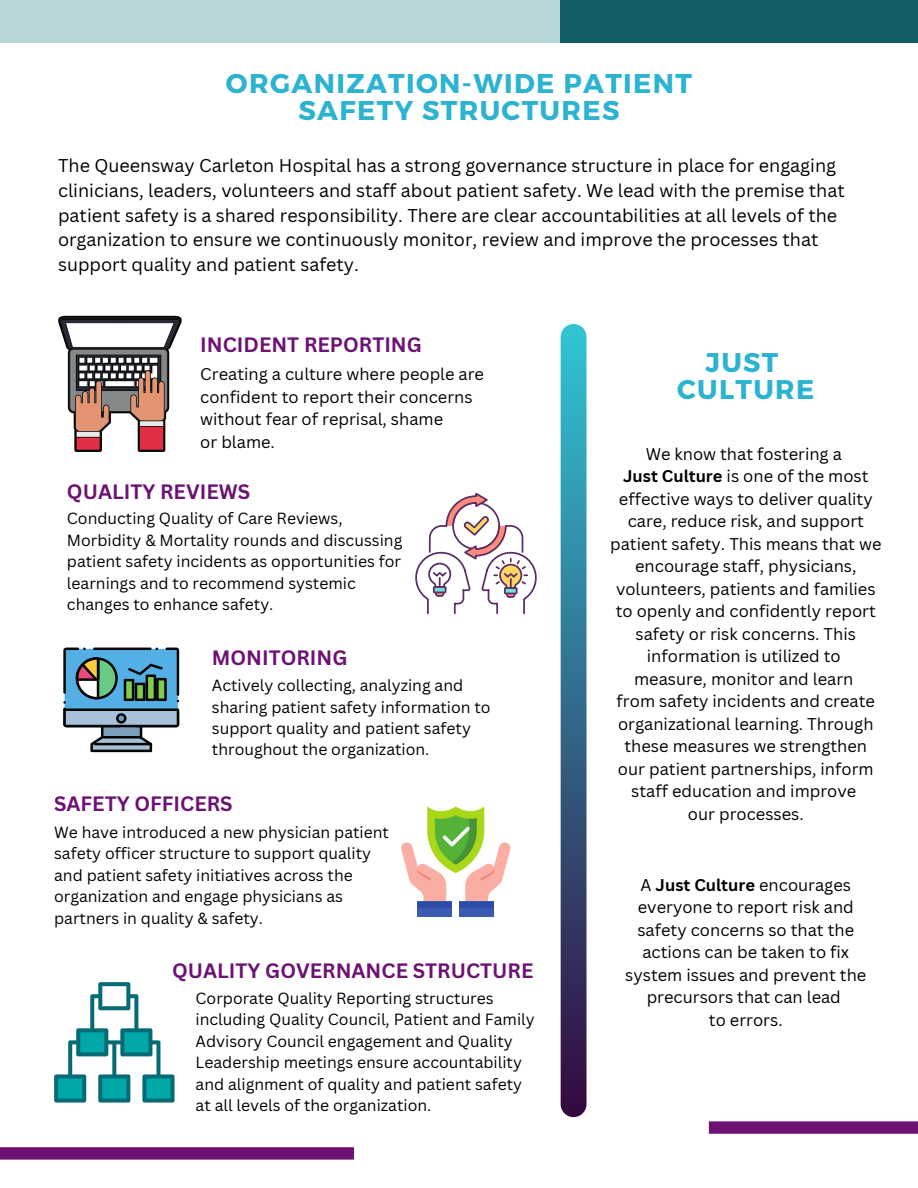
<style>
.page{position:relative;width:918px;height:1188px;background:#fff}
.page>*{position:absolute;margin:0;border:0;box-sizing:border-box;transform-origin:0 0}
.t1{font:700 27.15px/27px "Montserrat";letter-spacing:.05em;color:#2bb3d1;text-align:center}
.t2{font:700 27px/27px "Montserrat";letter-spacing:.05em;color:#2bb3d1;text-align:center}
.t3{font:700 20.25px "Canva Sans";color:#6d1274}
.t4{font:18px/24.8px "Canva Sans";color:#000}
.t5{font:16.5px/22.5px "Canva Sans";color:#000;text-align:center}
.t6{font:15.75px/21.3px "Canva Sans";color:#000}
.s1{font-weight:700}
</style>
<div class="page">
<div style="left:0;top:0;width:561px;height:42px;background:#b9d6da"></div>
<div style="left:560px;top:0;width:358px;height:42px;background:#135f66"></div>
<div style="left:709px;top:1121px;width:209px;height:13px;background:#6d1274"></div>
<div style="left:0;top:1147px;width:354px;height:13px;background:#6d1274"></div>
<svg style="left:58px;top:316px;width:124px;height:136px"></svg>
<svg style="left:415px;top:493px;width:122px;height:121px"></svg>
<svg style="left:63px;top:648px;width:116px;height:104px;background:#6f97a6"></svg>
<div style="left:460px;top:902px;width:34px;height:15px;background:#3b5bb2"></div>
<div style="left:418px;top:902px;width:34px;height:15px;background:#3b5bb2"></div>
<div style="left:460px;top:902px;width:34px;height:5px;background:#2b4da7"></div>
<div style="left:418px;top:902px;width:34px;height:5px;background:#2b4da7"></div>
<svg style="left:401px;top:807px;width:109px;height:95px"></svg>
<svg style="left:54px;top:982px;width:121px;height:121px"></svg>
<div style="left:561px;top:324px;width:26px;height:793px;background:linear-gradient(to bottom,#30c5d2,#34093e);border-radius:13px"></div>
<h1 class="t1" style="left:226px;top:68px;width:468px">ORGANIZATION-WIDE PATIENT<br>SAFETY STRUCTURES</h1>
<p class="t4" style="left:58px;top:153px;width:788px">The Queensway Carleton Hospital has a strong governance structure in place for engaging clinicians, leaders, volunteers and staff about patient safety. We lead with the premise that patient safety is a shared responsibility. There are clear accountabilities at all levels of the organization to ensure we continuously monitor, review and improve the processes that support quality and patient safety.</p>
<p class="t3" style="left:200px;top:330px;width:223px">INCIDENT REPORTING</p>
<p class="t5" style="left:200px;top:362px;width:285px;text-align:left">Creating a culture where people are confident to report their concerns without fear of reprisal, shame<br>or blame.</p>
<p class="t3" style="left:67px;top:477px;width:185px">QUALITY REVIEWS</p>
<p class="t6" style="left:67px;top:508px;width:337px">Conducting Quality of Care Reviews, Morbidity &amp; Mortality rounds and discussing patient safety incidents as opportunities for learnings and to recommend systemic changes to enhance safety.</p>
<p class="t3" style="left:212px;top:644px;width:137px">MONITORING</p>
<p class="t6" style="left:212px;top:674px;width:280px">Actively collecting, analyzing and sharing patient safety information to support quality and patient safety throughout the organization.</p>
<p class="t3" style="left:54px;top:790px;width:180px">SAFETY OFFICERS</p>
<p class="t6" style="left:54px;top:821px;width:336px">We have introduced a new physician patient safety officer structure to support quality and patient safety initiatives across the organization and engage physicians as partners in quality &amp; safety.</p>
<p class="t3" style="left:172px;top:957px;width:363px">QUALITY GOVERNANCE STRUCTURE</p>
<p class="t6" style="left:196px;top:987px;width:341px">Corporate Quality Reporting structures including Quality Council, Patient and Family Advisory Council engagement and Quality Leadership meetings ensure accountability and alignment of quality and patient safety at all levels of the organization.</p>
<h2 class="t2" style="left:677px;top:347px;width:139px">JUST<br>CULTURE</h2>
<p class="t5" style="left:610px;top:442px;width:273px">We know that fostering a<br><span class="s1">Just Culture</span> is one of the most effective ways to deliver quality care, reduce risk, and support patient safety. This means that we encourage staff, physicians, volunteers, patients and families to openly and confidently report safety or risk concerns. This information is utilized to<br>measure, monitor and learn<br>from safety incidents and create organizational learning. Through these measures we strengthen our patient partnerships, inform staff education and improve<br>our processes.</p>
<p class="t5" style="left:625px;top:873px;width:243px">A <span class="s1">Just Culture</span> encourages everyone to report risk and safety concerns so that the actions can be taken to fix system issues and prevent the precursors that can lead<br>to errors.</p>
</div>
